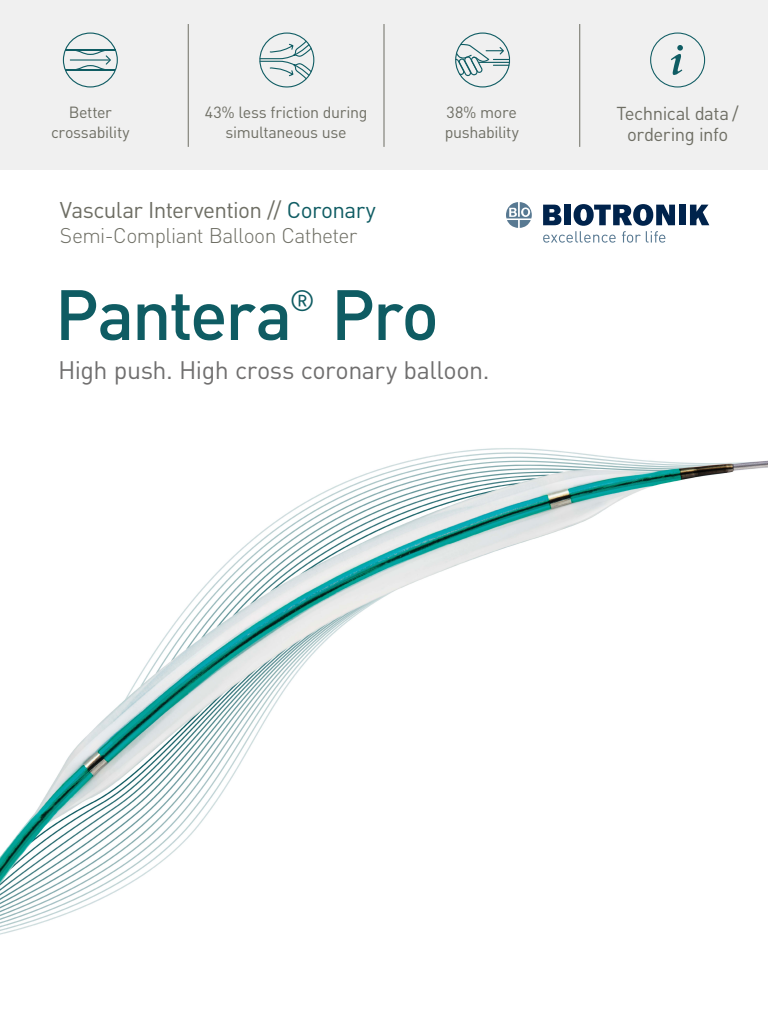
<style>
.page{position:relative;width:768px;height:1024px;background:#fff}
.page>*{position:absolute;margin:0;border:0;box-sizing:border-box;transform-origin:0 0}
.t1{font:500 70px "DIN Pro";letter-spacing:-.035em;color:#0f5c63}
.t2{font:29.15px "DIN Pro";color:#0f5c63}
.t3{font:25px "DIN Pro";letter-spacing:-.02em;color:#706f6f}
.t4{font:22.5px "DIN Pro";letter-spacing:-.025em;color:#6e6e64}
.t5{font:300 21px "DIN Pro";letter-spacing:-.03em;color:#6e6e64}
.t6{font:18.5px/21px "DIN Pro";letter-spacing:-.025em;color:#6e6e64;text-align:center}
.t7{font:16px/20px "DIN Pro";letter-spacing:-.02em;color:#6e6e64;text-align:center}
.s1{color:#0f5c63}
</style>
<div class="page">
<img style="left:0;top:448px;width:768px;height:487px">
<div style="left:0;top:0;width:768px;height:170px;background:#f0f0f0"></div>
<div style="left:679px;top:205px;width:7px;height:20px;background:#00234c"></div>
<svg style="left:690px;top:205px;width:19px;height:20px"></svg>
<svg style="left:543px;top:204px;width:132px;height:39px"></svg>
<svg style="left:506px;top:202px;width:26px;height:26px"></svg>
<hr style="left:188px;top:24px;width:1px;height:123px;background:#6e6e64">
<hr style="left:384px;top:24px;width:1px;height:123px;background:#6e6e64">
<hr style="left:579px;top:24px;width:1px;height:123px;background:#6e6e64">
<svg style="left:650px;top:33px;width:55px;height:55px"></svg>
<svg style="left:63px;top:33px;width:55px;height:55px"></svg>
<svg style="left:455px;top:33px;width:55px;height:55px"></svg>
<svg style="left:259px;top:32px;width:56px;height:56px"></svg>
<p class="t7" style="left:51px;top:102px;width:80px">Better crossability</p>
<p class="t7" style="left:445px;top:102px;width:76px;text-align:left">38% more pushability</p>
<p class="t6" style="left:617px;top:102px;width:124px">Technical data / ordering info</p>
<p class="t7" style="left:205px;top:102px;width:164px">43% less friction during simultaneous use</p>
<h3 class="t4" style="left:60px;top:195px;width:317px">Vascular Intervention // <span class="s1">Coronary</span></h3>
<h3 class="t5" style="left:60px;top:221px;width:299px">Semi-Compliant Balloon Catheter</h3>
<h1 class="t1" style="left:55px;top:267px;width:239px">Pantera</h1>
<h2 class="t2" style="left:289px;top:281px;width:27px">®</h2>
<h1 class="t1" style="left:331px;top:267px;width:110px">Pro</h1>
<h3 class="t3" style="left:58px;top:353px;width:433px">High push. High cross coronary balloon.</h3>
</div>
